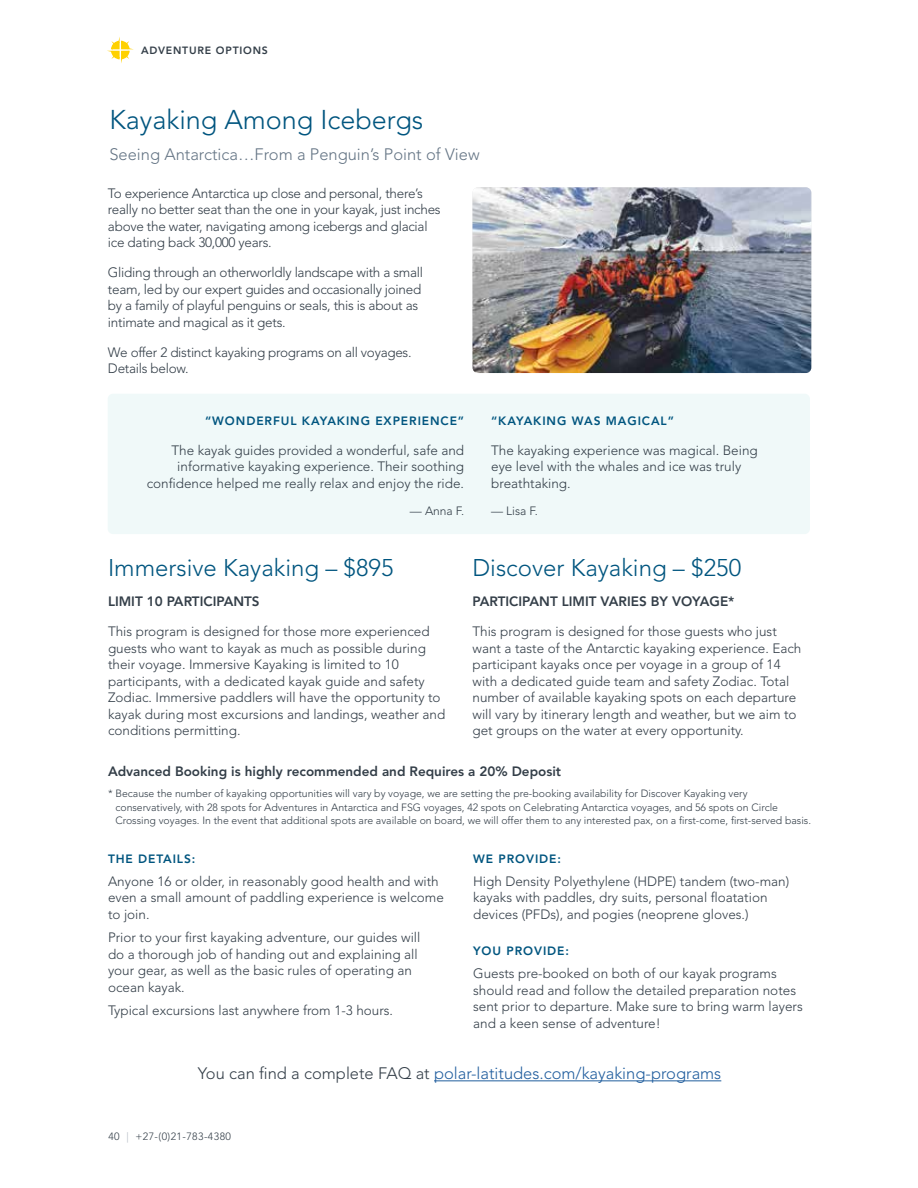
<style>
.page{position:relative;width:918px;height:1188px;background:#fff}
.page>*{position:absolute;margin:0;border:0;box-sizing:border-box;transform-origin:0 0}
.t1{font:300 27px "Avenir LT Std";color:#00557f}
.t2{font:300 24px "Avenir LT Std";color:#00557f}
.t3{font:300 16.5px "Avenir LT Std";color:#215e9e}
.t4{font:300 16.5px "Avenir LT Std";color:#657585}
.t5{font:300 13.5px/16.5px "Avenir LT Std";color:#333e48}
.t6{font:300 13.5px/16.5px "Avenir LT Std";letter-spacing:-.02em;color:#333e48}
.t7{font:800 13.5px "Avenir LT Std";color:#333e48}
.t8{font:800 12px "Avenir LT Std";letter-spacing:.075em;color:#00557f}
.t9{font:300 12px "Avenir LT Std";color:#333e48}
.t10{font:300 10.5px/13.5px "Avenir LT Std";color:#333e48}
.t11{font:300 10.5px "Avenir LT Std";letter-spacing:.04em;color:#333e48}
.t12{font:800 10.5px "Avenir LT Std";letter-spacing:.075em;color:#333e48}
.s1{color:#333e48}
.s2{color:#afb5bf}
</style>
<div class="page">
<svg style="left:107px;top:37px;width:27px;height:26px"></svg>
<div style="left:108px;top:394px;width:702px;height:140px;background:#f0f9f9;border-radius:5px"></div>
<hr style="left:434px;top:1080px;width:287px;height:1px;background:#215e9e">
<img style="left:472px;top:187px;width:339px;height:186px">
<p class="t12" style="left:141px;top:45px;width:128px">ADVENTURE OPTIONS</p>
<h1 class="t1" style="left:109px;top:104px;width:316px">Kayaking Among Icebergs</h1>
<p class="t4" style="left:109px;top:145px;width:372px">Seeing Antarctica…From a Penguin’s Point of View</p>
<p class="t6" style="left:108px;top:185px;width:334px">To experience Antarctica up close and personal, there’s really no better seat than the one in your kayak, just inches above the water, navigating among icebergs and glacial ice dating back 30,000 years.</p>
<p class="t6" style="left:108px;top:264px;width:317px">Gliding through an otherworldly landscape with a small team, led by our expert guides and occasionally joined by a family of playful penguins or seals, this is about as intimate and magical as it gets.</p>
<p class="t6" style="left:108px;top:344px;width:305px">We offer 2 distinct kayaking programs on all voyages.<br>Details below.</p>
<p class="t8" style="left:205px;top:413px;width:260px">“WONDERFUL KAYAKING EXPERIENCE”</p>
<p class="t5" style="left:147px;top:442px;width:319px;text-align:right">The kayak guides provided a wonderful, safe and informative kayaking experience. Their soothing confidence helped me really relax and enjoy the ride.</p>
<p class="t9" style="left:410px;top:504px;width:56px">— Anna F.</p>
<p class="t8" style="left:491px;top:413px;width:184px">“KAYAKING WAS MAGICAL”</p>
<p class="t5" style="left:491px;top:442px;width:268px">The kayaking experience was magical. Being eye level with the whales and ice was truly breathtaking.</p>
<p class="t9" style="left:491px;top:504px;width:48px">— Lisa F.</p>
<h2 class="t2" style="left:108px;top:554px;width:287px">Immersive Kayaking – $895</h2>
<p class="t7" style="left:108px;top:593px;width:153px">LIMIT 10 PARTICIPANTS</p>
<p class="t5" style="left:108px;top:623px;width:339px">This program is designed for those more experienced guests who want to kayak as much as possible during their voyage. Immersive Kayaking is limited to 10 participants, with a dedicated kayak guide and safety Zodiac. Immersive paddlers will have the opportunity to kayak during most excursions and landings, weather and conditions permitting.</p>
<h2 class="t2" style="left:472px;top:554px;width:270px">Discover Kayaking – $250</h2>
<p class="t7" style="left:472px;top:593px;width:264px">PARTICIPANT LIMIT VARIES BY VOYAGE*</p>
<p class="t5" style="left:472px;top:623px;width:330px">This program is designed for those guests who just want a taste of the Antarctic kayaking experience. Each participant kayaks once per voyage in a group of 14 with a dedicated guide team and safety Zodiac. Total number of available kayaking spots on each departure will vary by itinerary length and weather, but we aim to get groups on the water at every opportunity.</p>
<p class="t7" style="left:108px;top:763px;width:455px">Advanced Booking is highly recommended and Requires a 20% Deposit</p>
<p class="t10" style="left:115px;top:787px;width:697px;text-indent:-7px">* Because the number of kayaking opportunities will vary by voyage, we are setting the pre-booking availability for Discover Kayaking very conservatively, with 28 spots for Adventures in Antarctica and FSG voyages, 42 spots on Celebrating Antarctica voyages, and 56 spots on Circle<br>Crossing voyages. In the event that additional spots are available on board, we will offer them to any interested pax, on a first-come, first-served basis.</p>
<p class="t8" style="left:108px;top:851px;width:89px">THE DETAILS:</p>
<p class="t5" style="left:108px;top:873px;width:337px">Anyone 16 or older, in reasonably good health and with even a small amount of paddling experience is welcome to join.</p>
<p class="t5" style="left:108px;top:929px;width:314px">Prior to your first kayaking adventure, our guides will do a thorough job of handing out and explaining all your gear, as well as the basic rules of operating an ocean kayak.</p>
<p class="t5" style="left:108px;top:1002px;width:287px">Typical excursions last anywhere from 1-3 hours.</p>
<p class="t8" style="left:473px;top:851px;width:89px">WE PROVIDE:</p>
<p class="t5" style="left:473px;top:873px;width:318px">High Density Polyethylene (HDPE) tandem (two-man) kayaks with paddles, dry suits, personal floatation devices (PFDs), and pogies (neoprene gloves.)</p>
<p class="t8" style="left:473px;top:944px;width:97px">YOU PROVIDE:</p>
<p class="t5" style="left:473px;top:965px;width:331px">Guests pre-booked on both of our kayak programs should read and follow the detailed preparation notes sent prior to departure. Make sure to bring warm layers and a keen sense of adventure!</p>
<p class="t3" style="left:198px;top:1064px;width:525px"><span class="s1">You can find a complete FAQ at</span> polar-latitudes.com/kayaking-programs</p>
<p class="t11" style="left:108px;top:1130px;width:124px">40 <span class="s2">|</span> +27-(0)21-783-4380</p>
</div>
